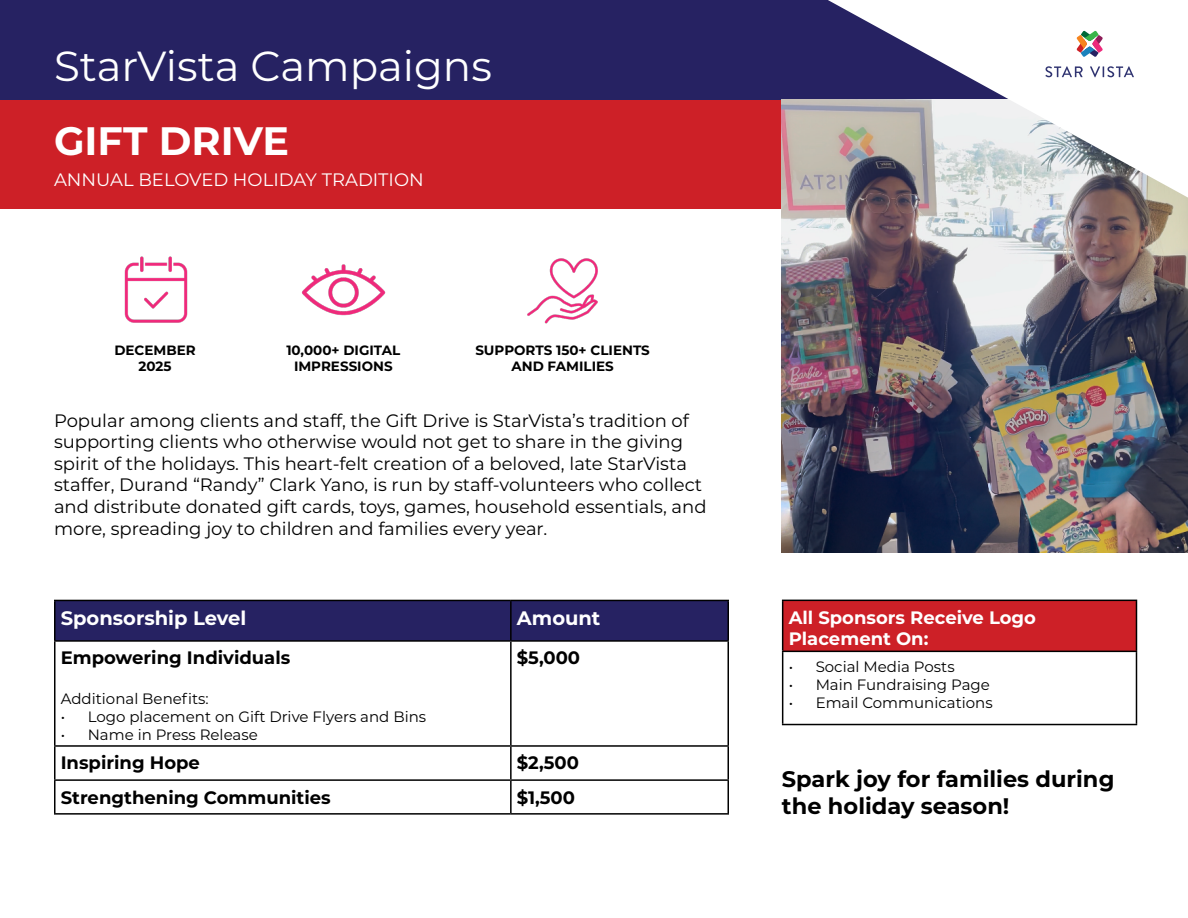
<style>
.page{position:relative;width:1188px;height:918px;background:#fff}
.page>*{position:absolute;margin:0;border:0;box-sizing:border-box;transform-origin:0 0}
.t1{font:42px "Montserrat";color:#fff}
.t2{font:700 39.6px "Montserrat";color:#fff}
.t3{font:700 22.5px/27px "Montserrat";color:#000}
.t4{font:700 19.5px "Montserrat";color:#fff}
.t5{font:18px/21.6px "Montserrat";color:#000}
.t6{font:700 18px "Montserrat";color:#000}
.t7{font:700 18px/21.6px "Montserrat";color:#fff}
.t8{font:18px "Montserrat";color:#fff}
.t9{font:15px "Montserrat";color:#000}
.t10{font:700 13.5px/16.2px "Montserrat";color:#000;text-align:center}
</style>
<div class="page">
<div style="left:0;top:94px;width:782px;height:114px;background:#cd2027"></div>
<div style="left:0;top:0;width:1188px;height:100px;background:#262262"></div>
<img style="left:782px;top:100px;width:406px;height:453px">
<svg style="left:828px;top:0;width:360px;height:198px"></svg>
<svg style="left:1045px;top:66px;width:38px;height:11px"></svg>
<svg style="left:1090px;top:66px;width:44px;height:11px"></svg>
<svg style="left:1077px;top:31px;width:26px;height:26px"></svg>
<div style="left:56px;top:601px;width:672px;height:39px;background:#262262"></div>
<hr style="left:54px;top:600px;width:457px;height:1px;background:#000">
<hr style="left:54px;top:601px;width:2px;height:39px;background:#000">
<hr style="left:511px;top:600px;width:218px;height:1px;background:#000">
<hr style="left:510px;top:601px;width:2px;height:39px;background:#000">
<hr style="left:728px;top:601px;width:1px;height:39px;background:#000">
<hr style="left:54px;top:640px;width:457px;height:2px;background:#000">
<hr style="left:54px;top:642px;width:2px;height:103px;background:#000">
<hr style="left:511px;top:640px;width:218px;height:2px;background:#000">
<hr style="left:510px;top:642px;width:2px;height:103px;background:#000">
<hr style="left:728px;top:642px;width:1px;height:103px;background:#000">
<hr style="left:54px;top:745px;width:457px;height:2px;background:#000">
<hr style="left:54px;top:747px;width:2px;height:32px;background:#000">
<hr style="left:511px;top:745px;width:218px;height:2px;background:#000">
<hr style="left:510px;top:747px;width:2px;height:32px;background:#000">
<hr style="left:728px;top:747px;width:1px;height:32px;background:#000">
<hr style="left:54px;top:779px;width:457px;height:2px;background:#000">
<hr style="left:54px;top:781px;width:2px;height:32px;background:#000">
<hr style="left:511px;top:779px;width:218px;height:2px;background:#000">
<hr style="left:510px;top:781px;width:2px;height:32px;background:#000">
<hr style="left:728px;top:781px;width:1px;height:32px;background:#000">
<hr style="left:54px;top:813px;width:457px;height:2px;background:#000">
<hr style="left:511px;top:813px;width:218px;height:2px;background:#000">
<div style="left:783px;top:600px;width:353px;height:51px;background:#cd2027"></div>
<hr style="left:782px;top:600px;width:355px;height:1px;background:#000">
<hr style="left:782px;top:601px;width:1px;height:50px;background:#000">
<hr style="left:1136px;top:601px;width:1px;height:50px;background:#000">
<hr style="left:782px;top:651px;width:355px;height:1px;background:#000">
<hr style="left:782px;top:652px;width:1px;height:72px;background:#000">
<hr style="left:1136px;top:652px;width:1px;height:72px;background:#000">
<hr style="left:782px;top:724px;width:355px;height:1px;background:#000">
<img style="left:124px;top:256px;width:64px;height:67px">
<img style="left:301px;top:264px;width:85px;height:52px">
<img style="left:527px;top:258px;width:71px;height:66px">
<h1 class="t1" style="left:54px;top:37px;width:439px">StarVista Campaigns</h1>
<h2 class="t2" style="left:54px;top:113px;width:237px">GIFT DRIVE</h2>
<p class="t8" style="left:54px;top:167px;width:371px">ANNUAL BELOVED HOLIDAY TRADITION</p>
<p class="t10" style="left:114px;top:342px;width:83px">DECEMBER<br>2025</p>
<p class="t10" style="left:286px;top:342px;width:115px">10,000+ DIGITAL<br>IMPRESSIONS</p>
<p class="t10" style="left:475px;top:342px;width:176px">SUPPORTS 150+ CLIENTS<br>AND FAMILIES</p>
<p class="t5" style="left:54px;top:409px;width:654px">Popular among clients and staff, the Gift Drive is StarVista’s tradition of supporting clients who otherwise would not get to share in the giving spirit of the holidays. This heart-felt creation of a beloved, late StarVista staffer, Durand “Randy” Clark Yano, is run by staff-volunteers who collect and distribute donated gift cards, toys, games, household essentials, and more, spreading joy to children and families every year.</p>
<p class="t4" style="left:61px;top:604px;width:187px">Sponsorship Level</p>
<p class="t4" style="left:517px;top:604px;width:85px">Amount</p>
<p class="t6" style="left:61px;top:645px;width:231px">Empowering Individuals</p>
<p class="t9" style="left:61px;top:688px;width:150px">Additional Benefits:</p>
<p class="t9" style="left:61px;top:706px;width:367px">• Logo placement on Gift Drive Flyers and Bins</p>
<p class="t9" style="left:61px;top:724px;width:199px">• Name in Press Release</p>
<p class="t6" style="left:517px;top:645px;width:65px">$5,000</p>
<p class="t6" style="left:61px;top:750px;width:141px">Inspiring Hope</p>
<p class="t6" style="left:517px;top:750px;width:64px">$2,500</p>
<p class="t6" style="left:61px;top:784px;width:272px">Strengthening Communities</p>
<p class="t6" style="left:517px;top:784px;width:60px">$1,500</p>
<p class="t7" style="left:789px;top:606px;width:249px">All Sponsors Receive Logo<br>Placement On:</p>
<p class="t9" style="left:789px;top:656px;width:168px">• Social Media Posts</p>
<p class="t9" style="left:789px;top:674px;width:203px">• Main Fundraising Page</p>
<p class="t9" style="left:789px;top:692px;width:206px">• Email Communications</p>
<p class="t3" style="left:782px;top:764px;width:334px">Spark joy for families during the holiday season!</p>
</div>
